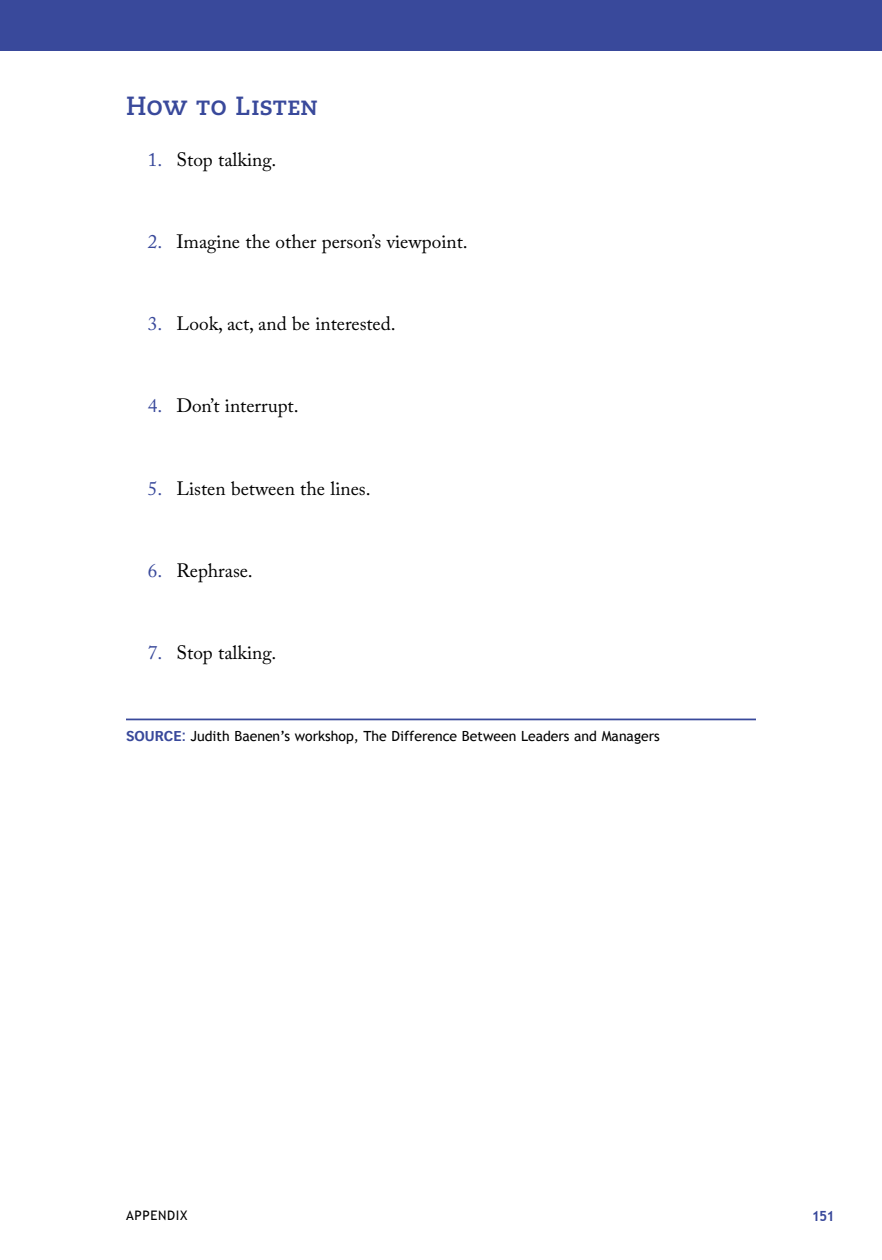
<style>
.page{position:relative;width:882px;height:1260px;background:#fff}
.page>*{position:absolute;margin:0;border:0;box-sizing:border-box;transform-origin:0 0}
.t1{font:26.25px "Caecilia Bold SC";color:#39499b}
.t2{font:19.25px "Adobe Caslon Pro";color:#000}
.t3{font:14px "Trebuchet MS";color:#000}
.t4{font:700 14px "Vectora LH";color:#39499b}
.t5{font:700 14px "Trebuchet MS";color:#39499b}
.t6{font:13.12px "Trebuchet MS";letter-spacing:.05em;color:#000}
.s1{color:#39499b}
.s2{font-family:"Vectora LH";font-weight:700;color:#39499b}
</style>
<div class="page">
<hr style="left:126px;top:719px;width:630px;height:1px;background:#39499b">
<div style="left:0;top:0;width:882px;height:50px;background:#39499b"></div>
<p class="t1" style="left:126px;top:90px;width:194px">How to Listen</p>
<p class="t2" style="left:148px;top:148px;width:130px"><span class="s1">1.</span> Stop talking.</p>
<p class="t2" style="left:148px;top:230px;width:321px"><span class="s1">2.</span> Imagine the other person’s viewpoint.</p>
<p class="t2" style="left:148px;top:312px;width:249px"><span class="s1">3.</span> Look, act, and be interested.</p>
<p class="t2" style="left:148px;top:394px;width:152px"><span class="s1">4.</span> Don’t interrupt.</p>
<p class="t2" style="left:148px;top:477px;width:224px"><span class="s1">5.</span> Listen between the lines.</p>
<p class="t2" style="left:148px;top:559px;width:106px"><span class="s1">6.</span> Rephrase.</p>
<p class="t2" style="left:148px;top:641px;width:130px"><span class="s1">7.</span> Stop talking.</p>
<p class="t4" style="left:126px;top:728px;width:19px">SOURCE</p>
<p class="t3" style="left:182px;top:728px;width:480px"><span class="s2">:</span> Judith Baenen’s workshop, The Difference Between Leaders and Managers</p>
<p class="t6" style="left:126px;top:1208px;width:63px">Appendix</p>
<p class="t5" style="left:812px;top:1207px;width:24px">151</p>
</div>
